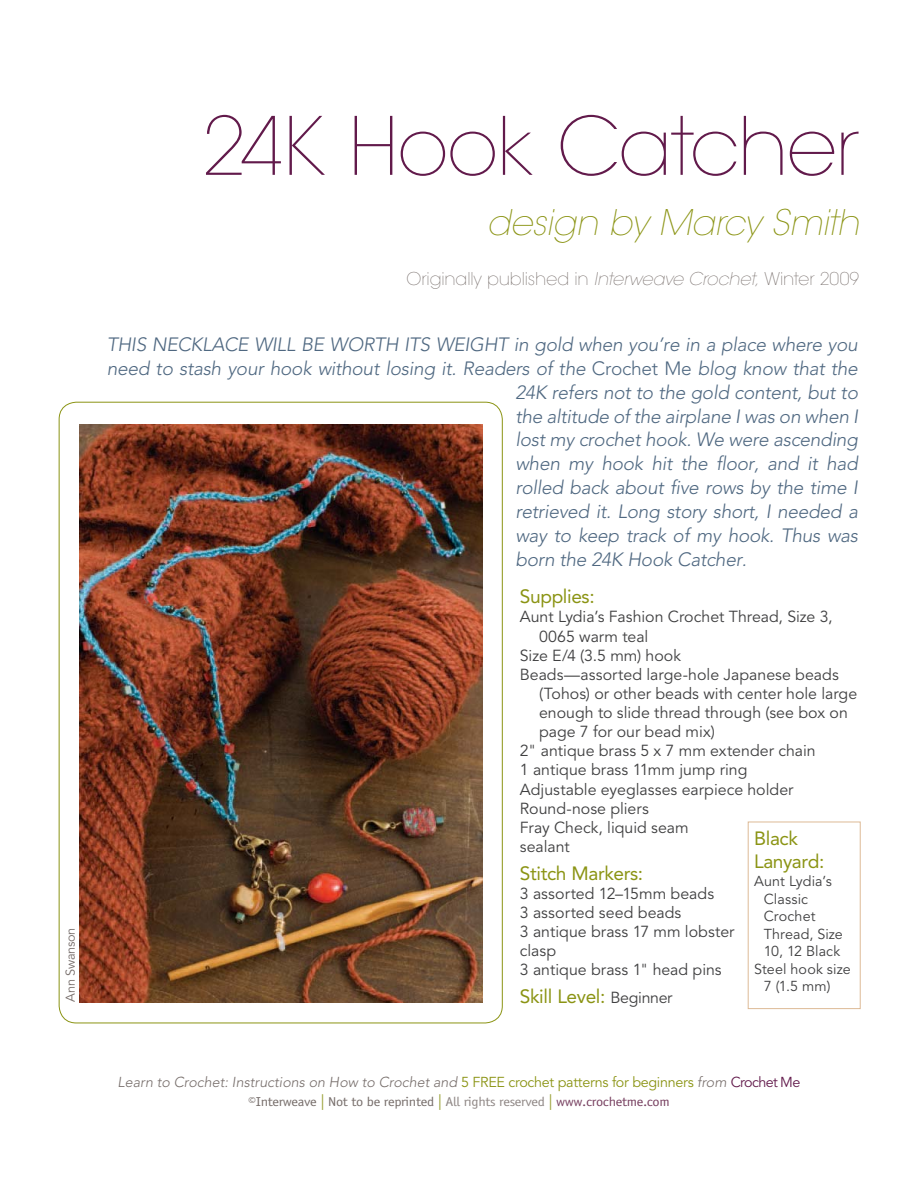
<style>
.page{position:relative;width:918px;height:1188px;background:#fff}
.page>*{position:absolute;margin:0;border:0;box-sizing:border-box;transform-origin:0 0}
.t1{font:200 79.65px "ITC Avant Garde Std";letter-spacing:-.02em;color:#621a4b}
.t2{font:italic 200 35.1px "ITC Avant Garde Std";letter-spacing:-.01em;color:#8b9414}
.t3{font:italic 300 19.2px "Avenir LT Std";letter-spacing:-.015em;color:#4f6881}
.t4{font:19.2px/23px "Avenir LT Std";letter-spacing:-.02em;color:#8b9414}
.t5{font:200 17.55px "ITC Avant Garde Std";letter-spacing:-.005em;color:#776e6b}
.t6{font:15.9px/19.2px "Avenir LT Std";color:#404041}
.t7{font:italic 300 14.4px "Avenir LT Std";color:#776e6b}
.t8{font:14.4px "Avenir LT Std";letter-spacing:.005em;color:#404041}
.t9{font:12.9px "Officina Sans Std";letter-spacing:-.025em;color:#776e6b;scale:1.11 1}
.t10{font:12.75px "Avenir LT Std";letter-spacing:-.025em;color:#776e6b}
.s1{font-style:italic}
.s2{font-style:normal}
.s3{font-size:15.9px;color:#404041}
.s4{font-weight:400;font-style:normal;color:#8b9414}
.s5{font-weight:400;font-style:normal;color:#621a4b}
.s6{font-size:15.75px;color:#9fa641}
.s7{color:#8f8785}
.s8{color:#784161}
</style>
<div class="page">
<img style="left:80px;top:424px;width:403px;height:579px">
<div style="left:748px;top:822px;width:113px;height:187px;border:1px solid #ddba96"></div>
<p class="t10" style="left:65px;top:1002px;width:75px;rotate:-90deg">Ann Swanson</p>
<h1 class="t1" style="left:201px;top:112px;width:659px">24K Hook Catcher</h1>
<h2 class="t2" style="left:487px;top:208px;width:374px">design by Marcy Smith</h2>
<p class="t5" style="left:407px;top:271px;width:454px">Originally published in <span class="s1">Interweave Crochet,</span> Winter 2009</p>
<p class="t3" style="left:107px;top:336px;width:753px">THIS NECKLACE WILL BE WORTH ITS WEIGHT in gold when you’re in a place where you</p>
<p class="t3" style="left:107px;top:360px;width:753px">need to stash your hook without losing it. Readers of the <span class="s2">Crochet Me</span> blog know that the</p>
<p class="t3" style="left:515px;top:384px;width:344px">24K refers not to the gold content, but to</p>
<p class="t3" style="left:515px;top:407px;width:344px">the altitude of the airplane I was on when I</p>
<p class="t3" style="left:515px;top:431px;width:344px">lost my crochet hook. We were ascending</p>
<p class="t3" style="left:515px;top:455px;width:344px">when my hook hit the floor, and it had</p>
<p class="t3" style="left:515px;top:479px;width:344px">rolled back about five rows by the time I</p>
<p class="t3" style="left:515px;top:503px;width:344px">retrieved it. Long story short, I needed a</p>
<p class="t3" style="left:515px;top:527px;width:344px">way to keep track of my hook. Thus was</p>
<p class="t3" style="left:515px;top:551px;width:233px">born the 24K Hook Catcher.</p>
<p class="t4" style="left:520px;top:586px;width:76px">Supplies:</p>
<p class="t6" style="left:520px;top:608px;width:314px">Aunt Lydia’s Fashion Crochet Thread, Size 3,</p>
<p class="t6" style="left:539px;top:627px;width:111px">0065 warm teal</p>
<p class="t6" style="left:520px;top:647px;width:163px">Size E/4 (3.5 mm) hook</p>
<p class="t6" style="left:520px;top:666px;width:320px">Beads—assorted large-hole Japanese beads</p>
<p class="t6" style="left:539px;top:685px;width:320px">(Tohos) or other beads with center hole large</p>
<p class="t6" style="left:539px;top:704px;width:310px">enough to slide thread through (see box on</p>
<p class="t6" style="left:539px;top:723px;width:178px">page 7 for our bead mix)</p>
<p class="t6" style="left:520px;top:742px;width:297px">2" antique brass 5 x 7 mm extender chain</p>
<p class="t6" style="left:520px;top:761px;width:229px">1 antique brass 11mm jump ring</p>
<p class="t6" style="left:520px;top:780px;width:275px">Adjustable eyeglasses earpiece holder</p>
<p class="t6" style="left:520px;top:800px;width:131px">Round-nose pliers</p>
<p class="t6" style="left:520px;top:819px;width:170px">Fray Check, liquid seam</p>
<p class="t6" style="left:520px;top:838px;width:51px">sealant</p>
<p class="t4" style="left:520px;top:863px;width:125px">Stitch Markers:</p>
<p class="t6" style="left:520px;top:885px;width:216px">3 assorted 12–15mm beads<br>3 assorted seed beads<br>3 antique brass 17 mm lobster clasp<br>3 antique brass 1" head pins</p>
<p class="t4" style="left:520px;top:986px;width:154px">Skill Level: <span class="s3">Beginner</span></p>
<p class="t4" style="left:754px;top:829px;width:72px">Black<br>Lanyard:</p>
<p class="t8" style="left:754px;top:875px;width:79px">Aunt Lydia’s</p>
<p class="t8" style="left:764px;top:892px;width:46px">Classic</p>
<p class="t8" style="left:764px;top:910px;width:53px">Crochet</p>
<p class="t8" style="left:764px;top:927px;width:81px">Thread, Size</p>
<p class="t8" style="left:764px;top:945px;width:78px">10, 12 Black</p>
<p class="t8" style="left:754px;top:962px;width:98px">Steel hook size</p>
<p class="t8" style="left:764px;top:980px;width:68px">7 (1.5 mm)</p>
<p class="t7" style="left:118px;top:1076px;width:684px">Learn to Crochet: Instructions on How to Crochet and <span class="s4">5 FREE crochet patterns for beginners</span> from <span class="s5">Crochet Me</span></p>
<p class="t9" style="left:248px;top:1097px;width:381px">©Interweave <span class="s6">|</span> Not to be reprinted <span class="s6">|</span> <span class="s7">All rights reserved</span> <span class="s6">|</span> <span class="s8">www.crochetme.com</span></p>
</div>
